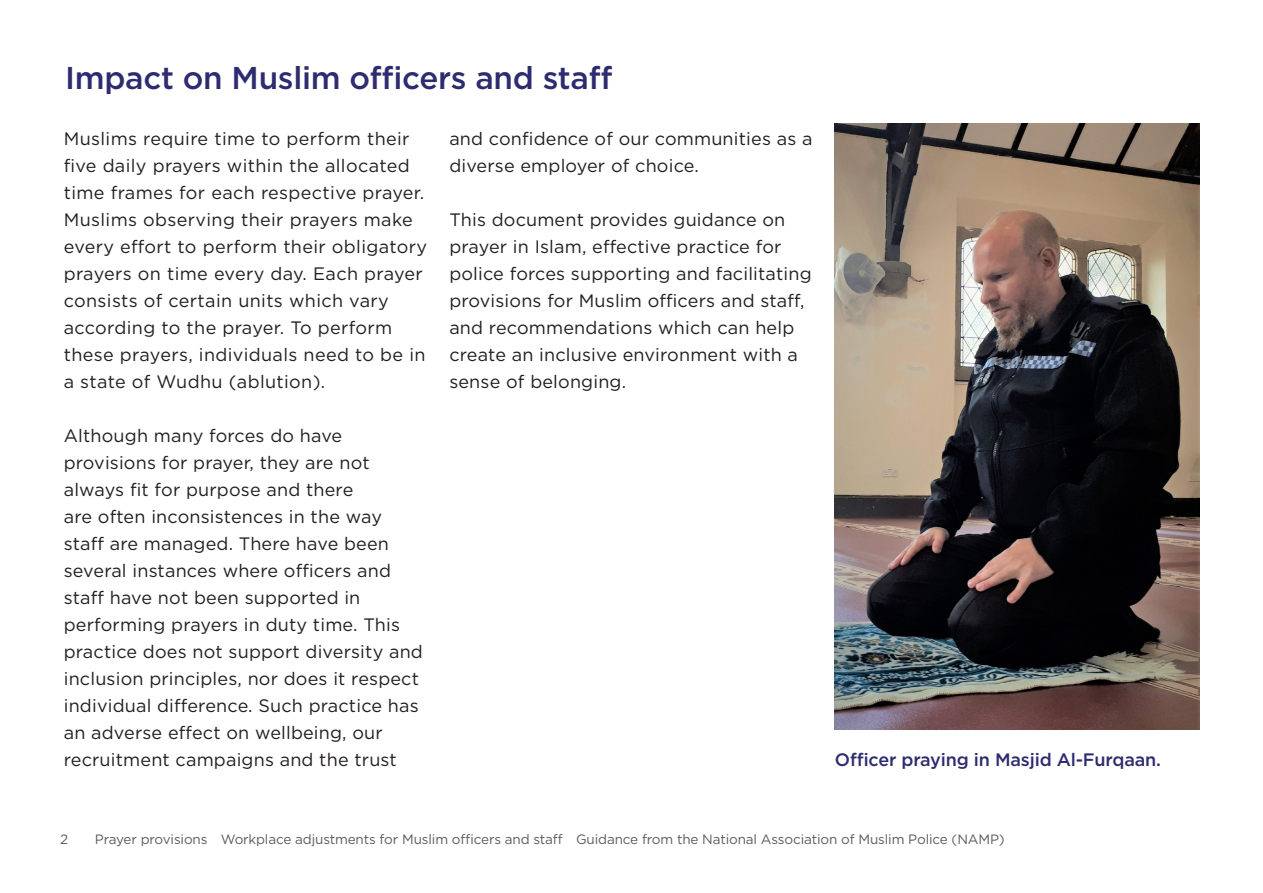
<style>
.page{position:relative;width:1263px;height:893px;background:#fff}
.page>*{position:absolute;margin:0;border:0;box-sizing:border-box;transform-origin:0 0}
.Subhead_1{font:500 31.5px "Gotham";letter-spacing:-.01em;color:#2e2c70}
.Body_text{font:18px/27px "Gotham";letter-spacing:.01em;color:#231f20}
.t1{font:500 18px "Gotham";letter-spacing:-.01em;color:#2e2c70}
.t2{font:13.5px "Gotham";letter-spacing:-.01em;color:#5c5c5c}
</style>
<div class="page">
<img style="left:835px;top:123px;width:364px;height:606px">
<p class="Subhead_1" style="left:65px;top:57px;width:549px">Impact on Muslim officers and staff</p>
<p class="Body_text" style="left:449px;top:125px;width:365px">and confidence of our communities as a diverse employer of choice.</p>
<p class="Body_text" style="left:449px;top:206px;width:364px">This document provides guidance on prayer in Islam, effective practice for police forces supporting and facilitating provisions for Muslim officers and staff, and recommendations which can help create an inclusive environment with a sense of belonging.</p>
<p class="Body_text" style="left:64px;top:125px;width:365px">Muslims require time to perform their five daily prayers within the allocated time frames for each respective prayer.<br>Muslims observing their prayers make every effort to perform their obligatory prayers on time every day. Each prayer consists of certain units which vary according to the prayer. To perform these prayers, individuals need to be in a state of Wudhu (ablution).</p>
<p class="Body_text" style="left:64px;top:422px;width:361px">Although many forces do have provisions for prayer, they are not always fit for purpose and there<br>are often inconsistences in the way staff are managed. There have been several instances where officers and staff have not been supported in performing prayers in duty time. This practice does not support diversity and inclusion principles, nor does it respect individual difference. Such practice has an adverse effect on wellbeing, our recruitment campaigns and the trust</p>
<p class="t1" style="left:835px;top:748px;width:328px">Officer praying in Masjid Al-Furqaan.</p>
<p class="t2" style="left:60px;top:831px;width:10px">2</p>
<p class="t2" style="left:95px;top:831px;width:911px">Prayer provisions Workplace adjustments for Muslim officers and staff Guidance from the National Association of Muslim Police (NAMP)</p>
</div>
